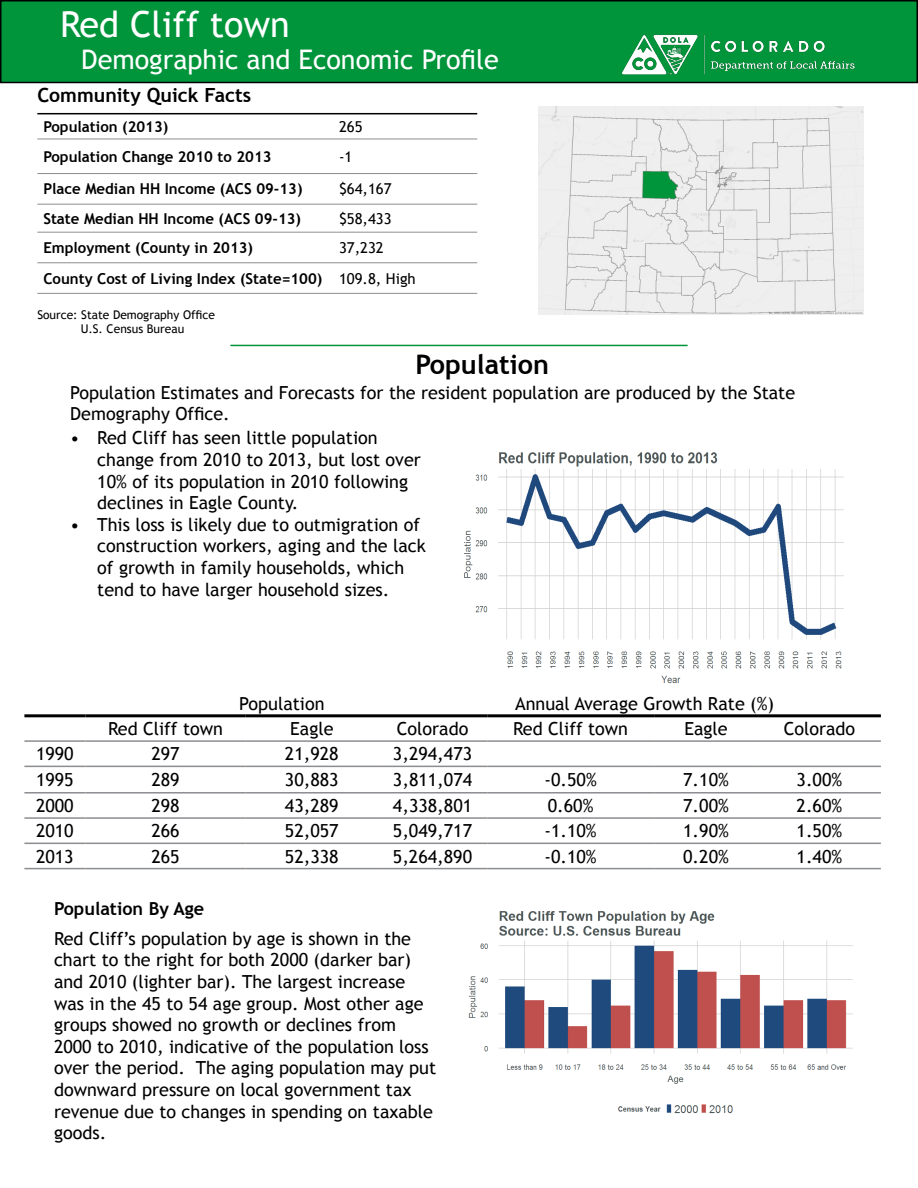
<style>
.page{position:relative;width:918px;height:1188px;background:#fff}
.page>*{position:absolute;margin:0;border:0;box-sizing:border-box;transform-origin:0 0}
.t1{font:36px "Trebuchet MS";color:#fff}
.t2{font:27px "Trebuchet MS";color:#fff}
.t3{font:700 27px "Trebuchet MS";color:#000}
.t4{font:700 19.5px "Trebuchet MS";color:#000}
.t5{font:18px/21.6px "Trebuchet MS";color:#000}
.t6{font:700 18px "Trebuchet MS";color:#000}
.t7{font:700 15px/30.6px "Trebuchet MS";color:#000}
.t8{font:15px "Trebuchet MS";color:#000}
.t9{font:12px/14.4px "Trebuchet MS";color:#000}
.s1{font-weight:400}
</style>
<div class="page">
<div style="left:1px;top:1px;width:916px;height:81px;background:#00953a"></div>
<div style="left:0;top:0;width:918px;height:83px;border:2px solid #000"></div>
<img style="left:622px;top:34px;width:233px;height:41px">
<hr style="left:37px;top:113px;width:296px;height:1px;background:#000">
<hr style="left:333px;top:113px;width:144px;height:1px;background:#000">
<hr style="left:37px;top:139px;width:296px;height:1px;background:#8b8e90">
<hr style="left:333px;top:139px;width:144px;height:1px;background:#8b8e90">
<hr style="left:37px;top:173px;width:296px;height:1px;background:#8b8e90">
<hr style="left:37px;top:204px;width:296px;height:1px;background:#8b8e90">
<hr style="left:37px;top:232px;width:296px;height:1px;background:#8b8e90">
<hr style="left:37px;top:262px;width:296px;height:1px;background:#8b8e90">
<hr style="left:37px;top:293px;width:296px;height:1px;background:#8b8e90">
<hr style="left:333px;top:173px;width:144px;height:1px;background:#8b8e90">
<hr style="left:333px;top:204px;width:144px;height:1px;background:#8b8e90">
<hr style="left:333px;top:232px;width:144px;height:1px;background:#8b8e90">
<hr style="left:333px;top:262px;width:144px;height:1px;background:#8b8e90">
<hr style="left:333px;top:293px;width:144px;height:1px;background:#8b8e90">
<hr style="left:230px;top:345px;width:458px;height:1px;background:#00953a">
<img style="left:463px;top:452px;width:381px;height:232px">
<hr style="left:24px;top:714px;width:61px;height:3px;background:#000">
<hr style="left:85px;top:714px;width:161px;height:3px;background:#000">
<hr style="left:246px;top:714px;width:132px;height:3px;background:#000">
<hr style="left:378px;top:714px;width:109px;height:3px;background:#000">
<hr style="left:487px;top:714px;width:167px;height:3px;background:#000">
<hr style="left:654px;top:714px;width:104px;height:3px;background:#000">
<hr style="left:758px;top:714px;width:123px;height:3px;background:#000">
<hr style="left:24px;top:740px;width:61px;height:2px;background:#8b8d90">
<hr style="left:85px;top:740px;width:161px;height:2px;background:#8b8d90">
<hr style="left:246px;top:740px;width:132px;height:2px;background:#8b8d90">
<hr style="left:378px;top:740px;width:109px;height:2px;background:#8b8d90">
<hr style="left:487px;top:740px;width:167px;height:2px;background:#8b8d90">
<hr style="left:654px;top:740px;width:104px;height:2px;background:#8b8d90">
<hr style="left:758px;top:740px;width:123px;height:2px;background:#8b8d90">
<hr style="left:24px;top:766px;width:61px;height:1px;background:#8b8d90">
<hr style="left:85px;top:766px;width:161px;height:1px;background:#8b8d90">
<hr style="left:246px;top:766px;width:132px;height:1px;background:#8b8d90">
<hr style="left:378px;top:766px;width:109px;height:1px;background:#8b8d90">
<hr style="left:487px;top:766px;width:167px;height:1px;background:#8b8d90">
<hr style="left:654px;top:766px;width:104px;height:1px;background:#8b8d90">
<hr style="left:758px;top:766px;width:123px;height:1px;background:#8b8d90">
<hr style="left:24px;top:792px;width:61px;height:2px;background:#8b8d90">
<hr style="left:85px;top:792px;width:161px;height:2px;background:#8b8d90">
<hr style="left:246px;top:792px;width:132px;height:2px;background:#8b8d90">
<hr style="left:378px;top:792px;width:109px;height:2px;background:#8b8d90">
<hr style="left:487px;top:792px;width:167px;height:2px;background:#8b8d90">
<hr style="left:654px;top:792px;width:104px;height:2px;background:#8b8d90">
<hr style="left:758px;top:792px;width:123px;height:2px;background:#8b8d90">
<hr style="left:24px;top:817px;width:61px;height:2px;background:#8b8d90">
<hr style="left:85px;top:817px;width:161px;height:2px;background:#8b8d90">
<hr style="left:246px;top:817px;width:132px;height:2px;background:#8b8d90">
<hr style="left:378px;top:817px;width:109px;height:2px;background:#8b8d90">
<hr style="left:487px;top:817px;width:167px;height:2px;background:#8b8d90">
<hr style="left:654px;top:817px;width:104px;height:2px;background:#8b8d90">
<hr style="left:758px;top:817px;width:123px;height:2px;background:#8b8d90">
<hr style="left:24px;top:843px;width:61px;height:1px;background:#8b8d90">
<hr style="left:85px;top:843px;width:161px;height:1px;background:#8b8d90">
<hr style="left:246px;top:843px;width:132px;height:1px;background:#8b8d90">
<hr style="left:378px;top:843px;width:109px;height:1px;background:#8b8d90">
<hr style="left:487px;top:843px;width:167px;height:1px;background:#8b8d90">
<hr style="left:654px;top:843px;width:104px;height:1px;background:#8b8d90">
<hr style="left:758px;top:843px;width:123px;height:1px;background:#8b8d90">
<hr style="left:24px;top:868px;width:61px;height:1px;background:#8b8d90">
<hr style="left:85px;top:868px;width:161px;height:1px;background:#8b8d90">
<hr style="left:246px;top:868px;width:132px;height:1px;background:#8b8d90">
<hr style="left:378px;top:868px;width:109px;height:1px;background:#8b8d90">
<hr style="left:487px;top:868px;width:167px;height:1px;background:#8b8d90">
<hr style="left:654px;top:868px;width:104px;height:1px;background:#8b8d90">
<hr style="left:758px;top:868px;width:123px;height:1px;background:#8b8d90">
<img style="left:468px;top:911px;width:385px;height:203px">
<img style="left:538px;top:106px;width:326px;height:209px">
<h1 class="t1" style="left:60px;top:3px;width:231px">Red Cliff town</h1>
<h2 class="t2" style="left:81px;top:44px;width:419px">Demographic and Economic Profile</h2>
<p class="t4" style="left:37px;top:83px;width:216px">Community Quick Facts</p>
<p class="t7" style="left:43px;top:111px;width:127px">Population (2013)</p>
<p class="t8" style="left:339px;top:118px;width:25px">265</p>
<p class="t7" style="left:43px;top:141px;width:230px">Population Change 2010 to 2013</p>
<p class="t8" style="left:339px;top:148px;width:15px">-1</p>
<p class="t7" style="left:43px;top:174px;width:261px">Place Median HH Income (ACS 09-13)</p>
<p class="t8" style="left:339px;top:180px;width:54px">$64,167</p>
<p class="t7" style="left:43px;top:203px;width:259px">State Median HH Income (ACS 09-13)</p>
<p class="t8" style="left:339px;top:210px;width:54px">$58,433</p>
<p class="t7" style="left:43px;top:232px;width:211px">Employment (County in 2013)</p>
<p class="t7" style="left:43px;top:232px;width:374px;text-indent:296px"><span class="s1">37,232<br></span>County Cost of Living Index (State=100) <span class="s1">109.8, High</span></p>
<p class="t9" style="left:81px;top:308px;width:136px;text-indent:-43px">Source: State Demography Office<br>U.S. Census Bureau</p>
<h2 class="t3" style="left:415px;top:347px;width:135px">Population</h2>
<p class="t5" style="left:70px;top:382px;width:726px">Population Estimates and Forecasts for the resident population are produced by the State<br>Demography Office.</p>
<p class="t5" style="left:97px;top:427px;width:325px;text-indent:-27px">• Red Cliff has seen little population change from 2010 to 2013, but lost over 10% of its population in 2010 following declines in Eagle County.</p>
<p class="t5" style="left:97px;top:514px;width:330px;text-indent:-27px">• This loss is likely due to outmigration of construction workers, aging and the lack of growth in family households, which tend to have larger household sizes.</p>
<p class="t5" style="left:239px;top:693px;width:87px">Population</p>
<p class="t5" style="left:515px;top:693px;width:261px">Annual Average Growth Rate (%)</p>
<p class="t5" style="left:108px;top:718px;width:116px">Red Cliff town</p>
<p class="t5" style="left:290px;top:718px;width:45px">Eagle</p>
<p class="t5" style="left:397px;top:718px;width:73px">Colorado</p>
<p class="t5" style="left:513px;top:718px;width:116px">Red Cliff town</p>
<p class="t5" style="left:684px;top:718px;width:45px">Eagle</p>
<p class="t5" style="left:784px;top:718px;width:73px">Colorado</p>
<p class="t5" style="left:36px;top:743px;width:39px">1990</p>
<p class="t5" style="left:151px;top:743px;width:30px">297</p>
<p class="t5" style="left:285px;top:743px;width:55px">21,928</p>
<p class="t5" style="left:393px;top:743px;width:81px">3,294,473</p>
<p class="t5" style="left:36px;top:769px;width:39px">1995</p>
<p class="t5" style="left:151px;top:769px;width:30px">289</p>
<p class="t5" style="left:285px;top:769px;width:55px">30,883</p>
<p class="t5" style="left:393px;top:769px;width:81px">3,811,074</p>
<p class="t5" style="left:545px;top:769px;width:54px">-0.50%</p>
<p class="t5" style="left:683px;top:769px;width:47px">7.10%</p>
<p class="t5" style="left:797px;top:769px;width:47px">3.00%</p>
<p class="t5" style="left:36px;top:795px;width:39px">2000</p>
<p class="t5" style="left:151px;top:795px;width:30px">298</p>
<p class="t5" style="left:285px;top:795px;width:55px">43,289</p>
<p class="t5" style="left:393px;top:795px;width:81px">4,338,801</p>
<p class="t5" style="left:548px;top:795px;width:47px">0.60%</p>
<p class="t5" style="left:683px;top:795px;width:47px">7.00%</p>
<p class="t5" style="left:797px;top:795px;width:47px">2.60%</p>
<p class="t5" style="left:36px;top:820px;width:39px">2010</p>
<p class="t5" style="left:151px;top:820px;width:30px">266</p>
<p class="t5" style="left:285px;top:820px;width:55px">52,057</p>
<p class="t5" style="left:393px;top:820px;width:81px">5,049,717</p>
<p class="t5" style="left:544px;top:820px;width:54px">-1.10%</p>
<p class="t5" style="left:683px;top:820px;width:47px">1.90%</p>
<p class="t5" style="left:797px;top:820px;width:47px">1.50%</p>
<p class="t5" style="left:36px;top:846px;width:39px">2013</p>
<p class="t5" style="left:151px;top:846px;width:30px">265</p>
<p class="t5" style="left:285px;top:846px;width:55px">52,338</p>
<p class="t5" style="left:393px;top:846px;width:81px">5,264,890</p>
<p class="t5" style="left:544px;top:846px;width:54px">-0.10%</p>
<p class="t5" style="left:683px;top:846px;width:47px">0.20%</p>
<p class="t5" style="left:797px;top:846px;width:47px">1.40%</p>
<p class="t6" style="left:54px;top:897px;width:152px">Population By Age</p>
<p class="t5" style="left:54px;top:928px;width:384px">Red Cliff’s population by age is shown in the chart to the right for both 2000 (darker bar) and 2010 (lighter bar). The largest increase was in the 45 to 54 age group. Most other age groups showed no growth or declines from 2000 to 2010, indicative of the population loss over the period. The aging population may put downward pressure on local government tax revenue due to changes in spending on taxable goods.</p>
</div>
